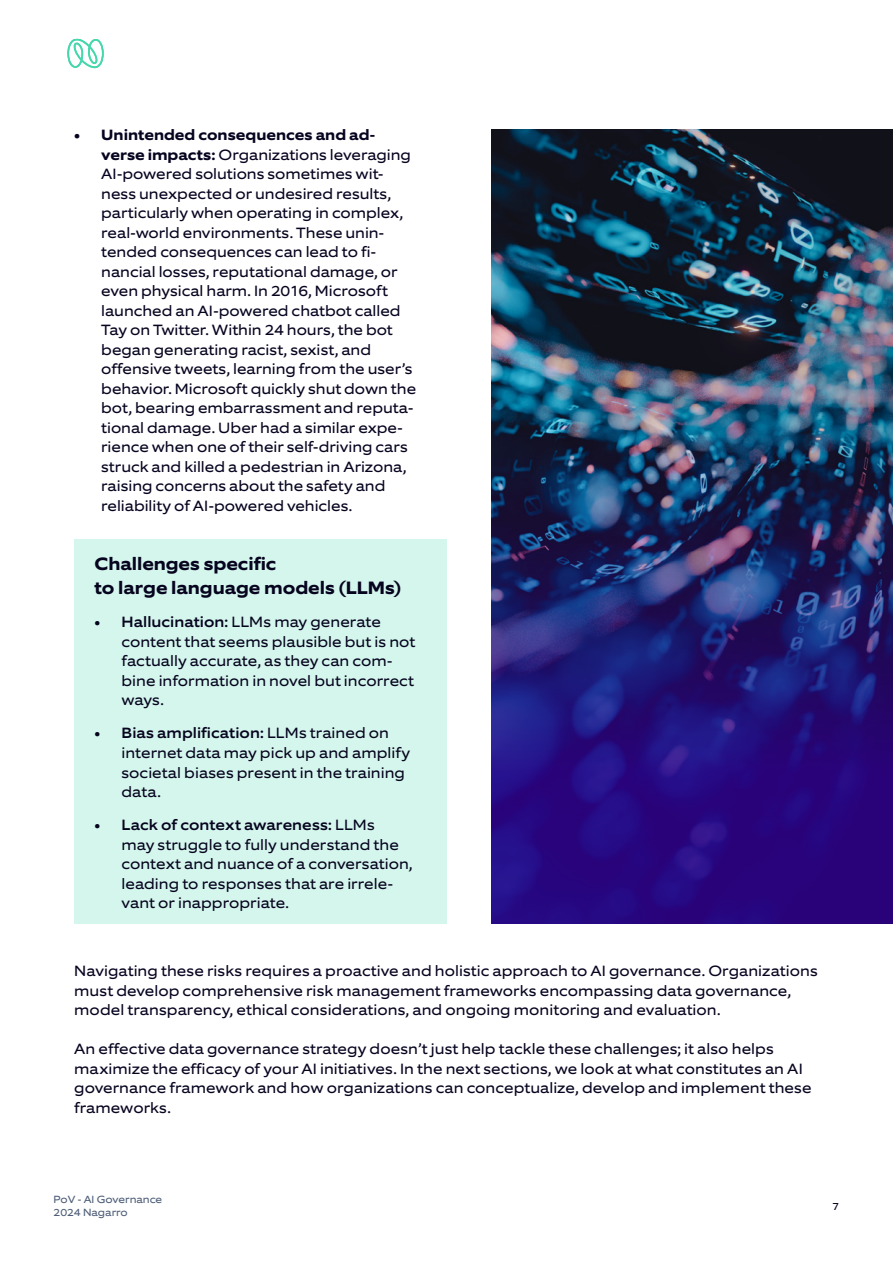
<style>
.page{position:relative;width:893px;height:1263px;background:#fff}
.page>*{position:absolute;margin:0;border:0;box-sizing:border-box;transform-origin:0 0}
.t1{font:700 18px/24px "Equip Extended";letter-spacing:-.005em;color:#06041f}
.t2{font:15px/19.5px "Equip Extended";letter-spacing:.005em;color:#06041f}
.t3{font:10.5px/13.5px "Equip Extended";color:#4e5e78}
.t4{font:10.5px "Equip Extended";color:#06041f}
.s1{font-weight:700}
.s2{font-weight:500}
</style>
<div class="page">
<img style="left:491px;top:129px;width:402px;height:794px">
<div style="left:74px;top:539px;width:372px;height:384px;background:#d1f5ea"></div>
<svg style="left:67px;top:38px;width:37px;height:30px"></svg>
<p class="t2" style="left:101px;top:125px;width:316px;text-indent:-27px"><span class="s1">• Unintended consequences and ad&shy;verse impacts:</span> Organizations leveraging AI-powered solutions sometimes wit&shy;ness unexpected or undesired results, particularly when operating in complex, real-world environments. These unin&shy;tended consequences can lead to fi&shy;nancial losses, reputational damage, or even physical harm. In 2016, Microsoft launched an AI-powered chatbot called Tay on Twitter. Within 24 hours, the bot began generating racist, sexist, and offensive tweets, learning from the user’s behavior. Microsoft quickly shut down the bot, bearing embarrassment and reputa&shy;tional damage. Uber had a similar expe&shy;rience when one of their self-driving cars struck and killed a pedestrian in Arizona, raising concerns about the safety and reliability of AI-powered vehicles.</p>
<p class="t1" style="left:94px;top:552px;width:308px">Challenges specific<br>to large language models (LLMs)</p>
<p class="t2" style="left:121px;top:612px;width:295px;text-indent:-27px"><span class="s2">• Hallucination:</span> LLMs may generate content that seems plausible but is not factually accurate, as they can com&shy;bine information in novel but incorrect ways.</p>
<p class="t2" style="left:121px;top:723px;width:290px;text-indent:-27px"><span class="s2">• Bias amplification:</span> LLMs trained on internet data may pick up and amplify societal biases present in the training data.</p>
<p class="t2" style="left:121px;top:815px;width:293px;text-indent:-27px"><span class="s2">• Lack of context awareness:</span> LLMs<br>may struggle to fully understand the context and nuance of a conversation, leading to responses that are irrele&shy;vant or inappropriate.</p>
<p class="t2" style="left:74px;top:961px;width:745px">Navigating these risks requires a proactive and holistic approach to AI governance. Organizations must develop comprehensive risk management frameworks encompassing data governance, model transparency, ethical considerations, and ongoing monitoring and evaluation.</p>
<p class="t2" style="left:74px;top:1039px;width:739px">An effective data governance strategy doesn’t just help tackle these challenges; it also helps maximize the efficacy of your AI initiatives. In the next sections, we look at what constitutes an AI governance framework and how organizations can conceptualize, develop and implement these frameworks.</p>
<p class="t3" style="left:54px;top:1192px;width:110px">PoV - AI Governance<br>2024 Nagarro</p>
<p class="t4" style="left:833px;top:1199px;width:8px">7</p>
</div>
